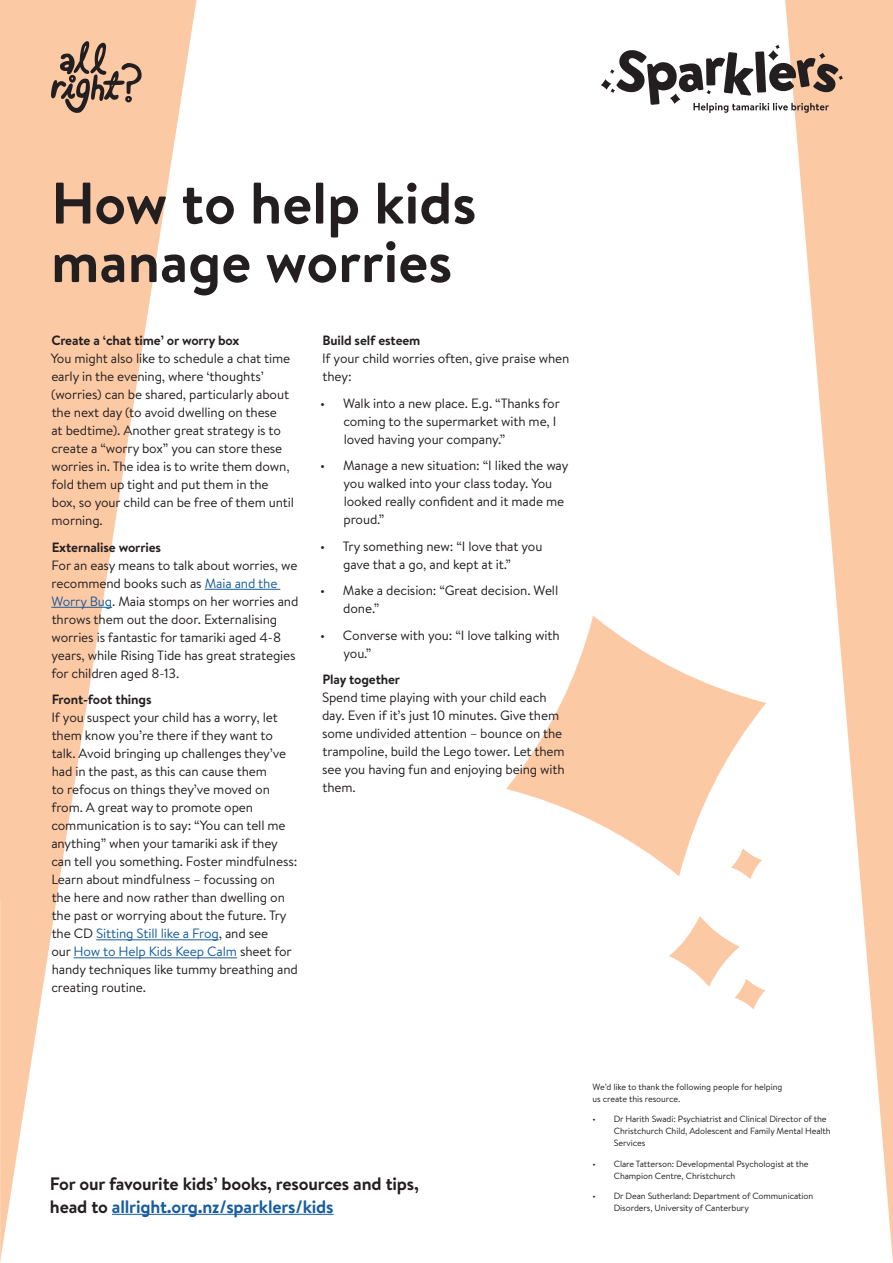
<style>
.page{position:relative;width:893px;height:1263px;background:#fff}
.page>*{position:absolute;margin:0;border:0;box-sizing:border-box;transform-origin:0 0}
.t1{font:700 58.5px/58.5px "Brandon Text";color:#231f20}
.t2{font:700 18px/22.5px "Brandon Text";letter-spacing:-.01em;color:#231f20}
.t3{font:13.5px/18px "Brandon Text";letter-spacing:-.01em;color:#231f20}
.t4{font:700 13.5px "Brandon Text";letter-spacing:-.01em;color:#231f20}
.t5{font:9px/12px "Brandon Text";letter-spacing:-.01em;color:#231f20}
.s1{color:#175d9e}
</style>
<div class="page">
<svg style="left:506px;top:615px;width:260px;height:261px;fill:#fcc9a5"></svg>
<svg style="left:785px;top:0;width:108px;height:1250px"></svg>
<svg style="left:0;top:0;width:196px;height:1263px"></svg>
<hr style="left:892px;top:900px;width:1px;height:363px;background:#f3eed5">
<svg style="left:51px;top:41px;width:91px;height:72px;background:#be987f"></svg>
<hr style="left:205px;top:589px;width:75px;height:1px;background:#175d9e">
<hr style="left:51px;top:607px;width:61px;height:1px;background:#175d9e">
<hr style="left:96px;top:939px;width:123px;height:1px;background:#175d9e">
<hr style="left:74px;top:957px;width:163px;height:1px;background:#175d9e">
<svg style="left:601px;top:79px;width:10px;height:11px"></svg>
<svg style="left:610px;top:45px;width:233px;height:68px"></svg>
<hr style="left:112px;top:1214px;width:222px;height:1px;background:#175d9e">
<svg style="left:669px;top:916px;width:71px;height:71px"></svg>
<svg style="left:731px;top:848px;width:31px;height:31px"></svg>
<svg style="left:735px;top:979px;width:30px;height:30px"></svg>
<h1 class="t1" style="left:51px;top:173px;width:427px">How to help kids manage worries</h1>
<p class="t4" style="left:51px;top:331px;width:190px">Create a ‘chat time’ or worry box</p>
<p class="t3" style="left:51px;top:349px;width:245px">You might also like to schedule a chat time early in the evening, where ‘thoughts’ (worries) can be shared, particularly about the next day (to avoid dwelling on these<br>at bedtime). Another great strategy is to create a “worry box” you can store these worries in. The idea is to write them down, fold them up tight and put them in the box, so your child can be free of them until morning.</p>
<p class="t4" style="left:52px;top:538px;width:111px">Externalise worries</p>
<p class="t3" style="left:51px;top:556px;width:249px">For an easy means to talk about worries, we recommend books such as <span class="s1">Maia and the Worry Bug</span>. Maia stomps on her worries and throws them out the door. Externalising worries is fantastic for tamariki aged 4-8 years, while Rising Tide has great strategies for children aged 8-13.</p>
<p class="t4" style="left:52px;top:690px;width:101px">Front-foot things</p>
<p class="t3" style="left:51px;top:708px;width:248px">If you suspect your child has a worry, let them know you’re there if they want to talk. Avoid bringing up challenges they’ve had in the past, as this can cause them<br>to refocus on things they’ve moved on from. A great way to promote open communication is to say: “You can tell me anything” when your tamariki ask if they can tell you something. Foster mindfulness:<br>Learn about mindfulness – focussing on<br>the here and now rather than dwelling on the past or worrying about the future. Try the CD <span class="s1">Sitting Still like a Frog</span>, and see<br>our <span class="s1">How to Help Kids Keep Calm</span> sheet for handy techniques like tummy breathing and creating routine.</p>
<p class="t4" style="left:322px;top:331px;width:100px">Build self esteem</p>
<p class="t3" style="left:322px;top:349px;width:249px">If your child worries often, give praise when they:</p>
<p class="t3" style="left:343px;top:394px;width:218px;text-indent:-23px">• Walk into a new place. E.g. “Thanks for coming to the supermarket with me, I loved having your company.”</p>
<p class="t3" style="left:343px;top:456px;width:227px;text-indent:-23px">• Manage a new situation: “I liked the way you walked into your class today. You looked really confident and it made me proud.”</p>
<p class="t3" style="left:343px;top:537px;width:201px;text-indent:-23px">• Try something new: “I love that you gave that a go, and kept at it.”</p>
<p class="t3" style="left:343px;top:581px;width:216px;text-indent:-23px">• Make a decision: “Great decision. Well done.”</p>
<p class="t3" style="left:343px;top:626px;width:218px;text-indent:-23px">• Converse with you: “I love talking with you.”</p>
<p class="t4" style="left:322px;top:670px;width:79px">Play together</p>
<p class="t3" style="left:322px;top:688px;width:244px">Spend time playing with your child each day. Even if it’s just 10 minutes. Give them some undivided attention – bounce on the trampoline, build the Lego tower. Let them see you having fun and enjoying being with them.</p>
<h2 class="t2" style="left:50px;top:1172px;width:370px">For our favourite kids’ books, resources and tips, head to <span class="s1">allright.org.nz/sparklers/kids</span></h2>
<p class="t5" style="left:592px;top:1080px;width:191px">We’d like to thank the following people for helping us create this resource.</p>
<p class="t5" style="left:614px;top:1113px;width:218px;text-indent:-21px">• Dr Harith Swadi: Psychiatrist and Clinical Director of the<br>Christchurch Child, Adolescent and Family Mental Health<br>Services</p>
<p class="t5" style="left:614px;top:1157px;width:196px;text-indent:-21px">• Clare Tatterson: Developmental Psychologist at the<br>Champion Centre, Christchurch</p>
<p class="t5" style="left:614px;top:1190px;width:201px;text-indent:-21px">• Dr Dean Sutherland: Department of Communication<br>Disorders, University of Canterbury</p>
</div>
